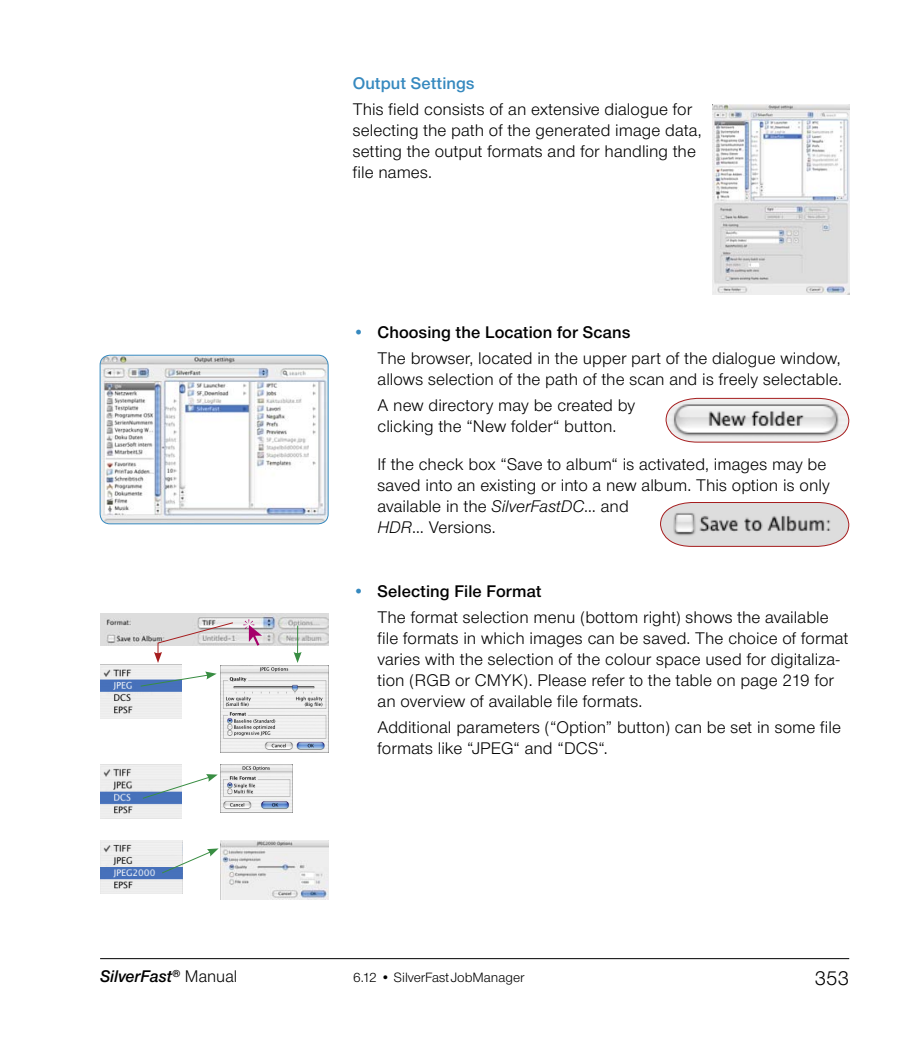
<style>
.page{position:relative;width:916px;height:1042px;background:#fff}
.page>*{position:absolute;margin:0;border:0;box-sizing:border-box;transform-origin:0 0}
.t1{font:21px "Nimbus Sans Novus T";color:#000}
.t2{font:17.5px/21px "Nimbus Sans Novus T";letter-spacing:.005em;color:#000}
.t3{font:italic 600 17.5px "Nimbus Sans Novus T";color:#000}
.t4{font:600 17.5px "Nimbus Sans Novus T";letter-spacing:.01em;color:#3689bf}
.t5{font:14px "Nimbus Sans Novus T";color:#000}
.s1{font-weight:600;color:#3689bf}
.s2{font-weight:600}
.s3{font-style:italic}
.s4{font-weight:400;font-style:normal}
</style>
<div class="page">
<hr style="left:100px;top:958px;width:749px;height:1px;background:#000">
<img style="left:220px;top:764px;width:73px;height:48px">
<img style="left:220px;top:665px;width:108px;height:87px">
<img style="left:100px;top:355px;width:228px;height:169px;border-radius:10px">
<div style="left:100px;top:355px;width:229px;height:169px;border:1px solid #3689bf;border-radius:10px"></div>
<img style="left:712px;top:105px;width:137px;height:189px">
<svg style="left:665px;top:397px;width:185px;height:46px"></svg>
<svg style="left:660px;top:502px;width:190px;height:45px;background:#cfc8c8"></svg>
<img style="left:100px;top:613px;width:228px;height:32px">
<img style="left:100px;top:764px;width:81px;height:54px">
<svg style="left:142px;top:774px;width:76px;height:25px"></svg>
<img style="left:100px;top:840px;width:82px;height:53px">
<img style="left:221px;top:840px;width:107px;height:60px">
<svg style="left:161px;top:848px;width:58px;height:26px"></svg>
<img style="left:100px;top:665px;width:81px;height:53px">
<svg style="left:140px;top:671px;width:77px;height:16px"></svg>
<svg style="left:294px;top:625px;width:8px;height:38px"></svg>
<svg style="left:154px;top:621px;width:80px;height:42px"></svg>
<svg style="left:243px;top:619px;width:19px;height:26px"></svg>
<p class="t4" style="left:353px;top:73px;width:123px">Output Settings</p>
<p class="t2" style="left:353px;top:98px;width:351px">This field consists of an extensive dialogue for selecting the path of the generated image data, setting the output formats and for handling the file names.</p>
<p class="t2" style="left:378px;top:319px;width:465px;line-height:25.9px;text-indent:-25px"><span class="s1">•</span> <span class="s2">Choosing the Location for Scans<br></span>The browser, located in the upper part of the dialogue window,</p>
<p class="t2" style="left:378px;top:365px;width:466px;line-height:25.9px">allows selection of the path of the scan and is freely selectable.<br>A new directory may be created by</p>
<p class="t2" style="left:378px;top:415px;width:240px">clicking the “New folder“ button.</p>
<p class="t2" style="left:378px;top:453px;width:454px">If the check box “Save to album“ is activated, images may be saved into an existing or into a new album. This option is only available in the <span class="s3">SilverFastDC</span>… and<br><span class="s3">HDR</span>… Versions.</p>
<p class="t2" style="left:378px;top:578px;width:453px;line-height:25.9px;text-indent:-25px"><span class="s1">•</span> <span class="s2">Selecting File Format<br></span>The format selection menu (bottom right) shows the available</p>
<p class="t2" style="left:378px;top:627px;width:472px">file formats in which images can be saved. The choice of format varies with the selection of the colour space used for digitaliza&shy;tion (RGB or CMYK). Please refer to the table on page 219 for an overview of available file formats.</p>
<p class="t2" style="left:378px;top:716px;width:465px">Additional parameters (“Option” button) can be set in some file formats like “JPEG“ and “DCS“.</p>
<p class="t3" style="left:100px;top:966px;width:139px">SilverFast<sup>®</sup> <span class="s4">Manual</span></p>
<p class="t1" style="left:815px;top:965px;width:34px">353</p>
<p class="t5" style="left:353px;top:969px;width:173px">6.12 • SilverFastJobManager</p>
</div>
